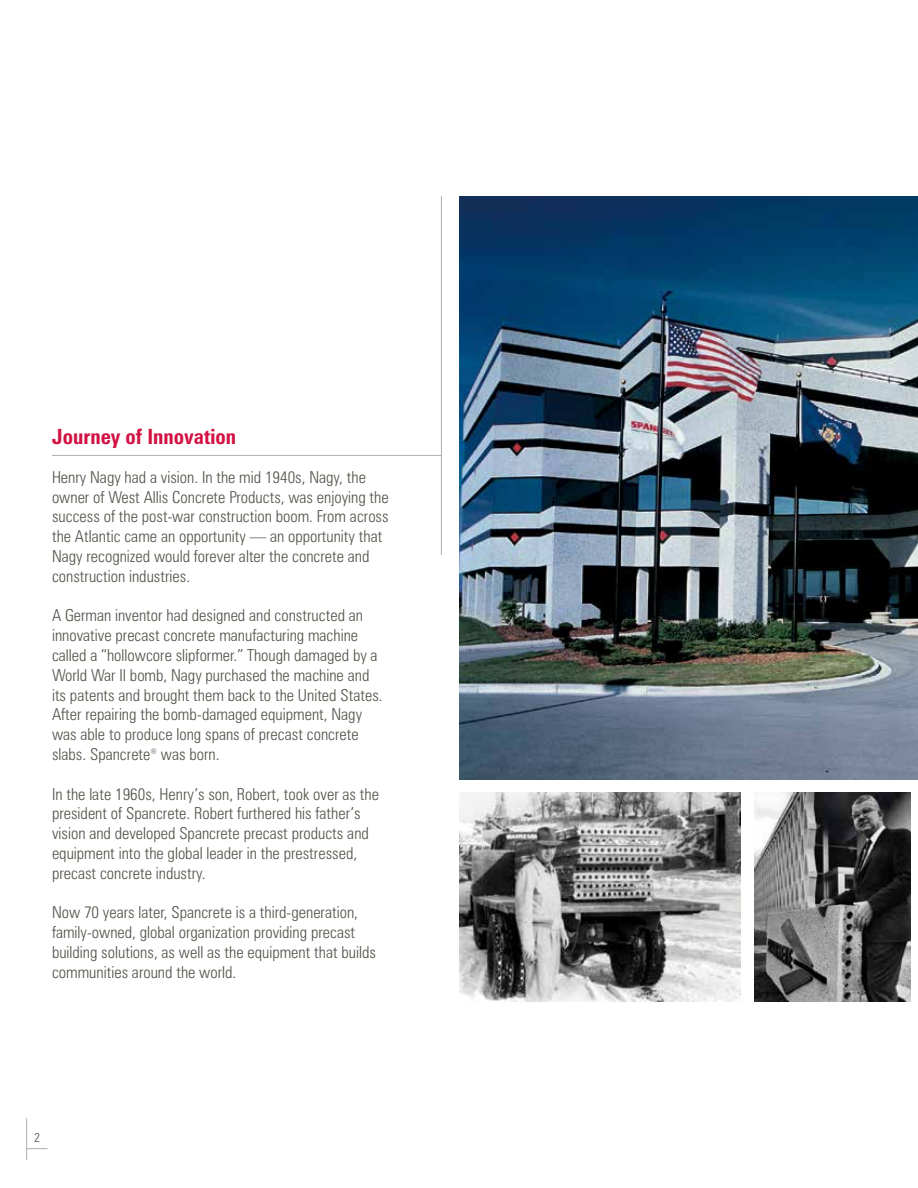
<style>
.page{position:relative;width:918px;height:1188px;background:#fff}
.page>*{position:absolute;margin:0;border:0;box-sizing:border-box;transform-origin:0 0}
.t1{font:700 condensed 21px "Zurich BT";color:#d21242}
.t2{font:300 condensed 16.5px/19.8px "Zurich BT";color:#54534a}
.t3{font:300 condensed 12.75px "Zurich BT";color:#54534a}
</style>
<div class="page">
<img style="left:459px;top:196px;width:459px;height:584px">
<img style="left:459px;top:792px;width:282px;height:210px">
<img style="left:755px;top:792px;width:155px;height:210px">
<hr style="left:441px;top:196px;width:1px;height:359px;background:#adafb2">
<hr style="left:52px;top:455px;width:390px;height:1px;background:#adafb2">
<svg style="left:27px;top:1148px;width:21px;height:1px"></svg>
<hr style="left:26px;top:1118px;width:1px;height:42px;background:#adafb2">
<p class="t1" style="left:52px;top:424px;width:186px">Journey of Innovation</p>
<p class="t2" style="left:52px;top:467px;width:338px">Henry Nagy had a vision. In the mid 1940s, Nagy, the owner of West Allis Concrete Products, was enjoying the success of the post-war construction boom. From across the Atlantic came an opportunity — an opportunity that Nagy recognized would forever alter the concrete and construction industries.</p>
<p class="t2" style="left:52px;top:606px;width:332px">A German inventor had designed and constructed an innovative precast concrete manufacturing machine called a “hollowcore slipformer.” Though damaged by a World War II bomb, Nagy purchased the machine and its patents and brought them back to the United States.<br>After repairing the bomb-damaged equipment, Nagy was able to produce long spans of precast concrete slabs. Spancrete<sup>®</sup> was born.</p>
<p class="t2" style="left:52px;top:784px;width:329px">In the late 1960s, Henry’s son, Robert, took over as the president of Spancrete. Robert furthered his father’s vision and developed Spancrete precast products and equipment into the global leader in the prestressed, precast concrete industry.</p>
<p class="t2" style="left:52px;top:903px;width:326px">Now 70 years later, Spancrete is a third-generation, family-owned, global organization providing precast building solutions, as well as the equipment that builds communities around the world.</p>
<p class="t3" style="left:34px;top:1130px;width:7px">2</p>
</div>
